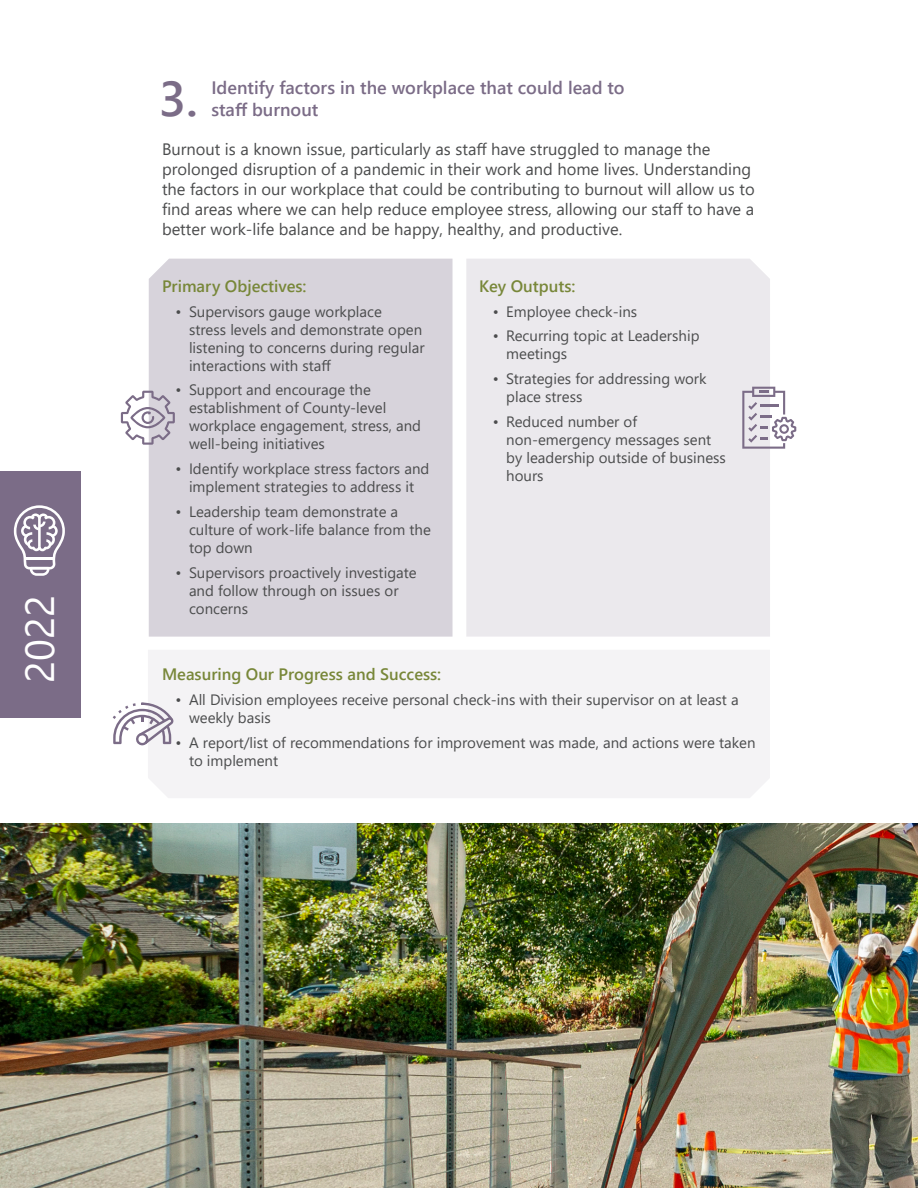
<style>
.page{position:relative;width:918px;height:1188px;background:#fff}
.page>*{position:absolute;margin:0;border:0;box-sizing:border-box;transform-origin:0 0}
.t1{font:600 48.9px "Segoe UI";color:#7b6c87}
.t2{font:40.5px "Segoe UI";color:#fff}
.t3{font:600 18px/21.6px "Segoe UI";color:#7b6c87}
.t4{font:16.5px/19.8px "Segoe UI";color:#4b4c4d}
.t5{font:600 16.5px "Segoe UI";color:#788739}
.t6{font:15px/18px "Segoe UI";color:#4b4c4d}
</style>
<div class="page">
<div style="left:466px;top:259px;width:304px;height:378px;background:#ebe9ed"></div>
<div style="left:149px;top:259px;width:304px;height:378px;background:#d7d3db"></div>
<div style="left:0;top:471px;width:81px;height:246px;background:#7b6c87"></div>
<svg style="left:14px;top:505px;width:51px;height:71px"></svg>
<img style="left:0;top:824px;width:918px;height:364px">
<svg style="left:121px;top:391px;width:54px;height:54px"></svg>
<div style="left:148px;top:650px;width:622px;height:148px;background:#f4f3f5"></div>
<svg style="left:113px;top:703px;width:61px;height:42px"></svg>
<svg style="left:742px;top:387px;width:54px;height:62px"></svg>
<p class="t2" style="left:2px;top:683px;width:89px;rotate:-90deg">2022</p>
<p class="t1" style="left:159px;top:52px;width:40px">3.</p>
<p class="t3" style="left:211px;top:75px;width:415px">Identify factors in the workplace that could lead to staff burnout</p>
<p class="t4" style="left:162px;top:138px;width:594px">Burnout is a known issue, particularly as staff have struggled to manage the prolonged disruption of a pandemic in their work and home lives. Understanding the factors in our workplace that could be contributing to burnout will allow us to find areas where we can help reduce employee stress, allowing our staff to have a better work-life balance and be happy, healthy, and productive.</p>
<p class="t5" style="left:162px;top:270px;width:146px">Primary Objectives:</p>
<p class="t6" style="left:189px;top:301px;width:237px;text-indent:-14px">• Supervisors gauge workplace<br>stress levels and demonstrate open listening to concerns during regular interactions with staff</p>
<p class="t6" style="left:189px;top:380px;width:234px;text-indent:-14px">• Support and encourage the establishment of County-level workplace engagement, stress, and well-being initiatives</p>
<p class="t6" style="left:176px;top:458px;width:255px;text-align:center">• Identify workplace stress factors and implement strategies to address it</p>
<p class="t6" style="left:189px;top:501px;width:243px;text-indent:-14px">• Leadership team demonstrate a culture of work-life balance from the top down</p>
<p class="t6" style="left:189px;top:562px;width:229px;text-indent:-14px">• Supervisors proactively investigate and follow through on issues or concerns</p>
<p class="t5" style="left:479px;top:270px;width:98px">Key Outputs:</p>
<p class="t6" style="left:493px;top:301px;width:146px">• Employee check-ins</p>
<p class="t6" style="left:506px;top:326px;width:195px;text-indent:-14px">• Recurring topic at Leadership meetings</p>
<p class="t6" style="left:506px;top:368px;width:202px;text-indent:-14px">• Strategies for addressing work place stress</p>
<p class="t6" style="left:506px;top:411px;width:221px;text-indent:-14px">• Reduced number of non-emergency messages sent by leadership outside of business hours</p>
<p class="t5" style="left:162px;top:659px;width:281px">Measuring Our Progress and Success:</p>
<p class="t6" style="left:189px;top:689px;width:551px;text-indent:-14px">• All Division employees receive personal check-ins with their supervisor on at least a weekly basis</p>
<p class="t6" style="left:189px;top:732px;width:568px;text-indent:-14px">• A report/list of recommendations for improvement was made, and actions were taken to implement</p>
</div>
